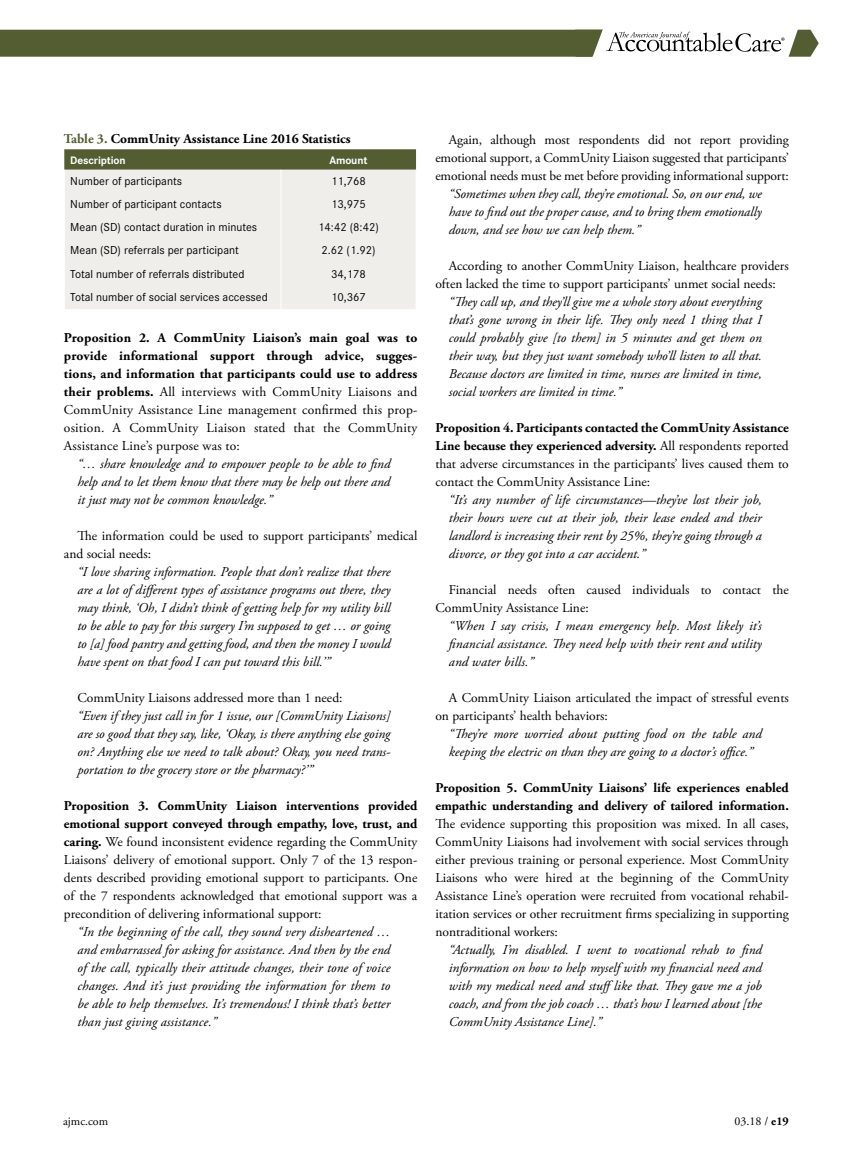
<style>
.page{position:relative;width:851px;height:1161px;background:#fff}
.page>*{position:absolute;margin:0;border:0;box-sizing:border-box;transform-origin:0 0}
.t1{font:italic 13.5px/18px "Adobe Garamond Pro";color:#000;text-align:justify}
.t2{font:13.5px/18px "Adobe Garamond Pro";color:#000;text-align:justify}
.t3{font:700 13.5px/18px "Adobe Garamond Pro";color:#000}
.t4{font:12px "Corporate S";color:#000}
.t5{font:12px "Adobe Garamond Pro";color:#000}
.t6{font:700 11.25px "Corporate S";letter-spacing:-.01em;color:#fff}
.s1{color:#545d32}
.s2{font-weight:700}
</style>
<div class="page">
<svg style="left:0;top:29px;width:818px;height:28px"></svg>
<svg style="left:64px;top:149px;width:352px;height:160px;background:#dbdbd2"></svg>
<p class="t3" style="left:64px;top:130px;width:288px"><span class="s1">Table 3.</span> CommUnity Assistance Line 2016 Statistics</p>
<p class="t6" style="left:70px;top:154px;width:57px">Description</p>
<p class="t6" style="left:329px;top:154px;width:40px">Amount</p>
<p class="t4" style="left:70px;top:174px;width:113px">Number of participants</p>
<p class="t4" style="left:331px;top:174px;width:36px">11,768</p>
<p class="t4" style="left:70px;top:197px;width:153px">Number of participant contacts</p>
<p class="t4" style="left:331px;top:197px;width:36px">13,975</p>
<p class="t4" style="left:70px;top:220px;width:188px">Mean (SD) contact duration in minutes</p>
<p class="t4" style="left:318px;top:220px;width:62px">14:42 (8:42)</p>
<p class="t4" style="left:70px;top:244px;width:170px">Mean (SD) referrals per participant</p>
<p class="t4" style="left:321px;top:244px;width:56px">2.62 (1.92)</p>
<p class="t4" style="left:70px;top:267px;width:176px">Total number of referrals distributed</p>
<p class="t4" style="left:331px;top:267px;width:36px">34,178</p>
<p class="t4" style="left:70px;top:290px;width:199px">Total number of social services accessed</p>
<p class="t4" style="left:331px;top:290px;width:36px">10,367</p>
<p class="t2" style="left:64px;top:329px;width:355px"><span class="s2">Proposition 2. A CommUnity Liaison’s main goal was to provide informational support through advice, sugges&shy;tions, and information that participants could use to address their problems.</span> All interviews with CommUnity Liaisons and CommUnity Assistance Line management confirmed this prop&shy;osition. A CommUnity Liaison stated that the CommUnity Assistance Line’s purpose was to:</p>
<p class="t1" style="left:77px;top:455px;width:314px">“… share knowledge and to empower people to be able to find help and to let them know that there may be help out there and it just may not be common knowledge.”</p>
<p class="t2" style="left:64px;top:527px;width:355px;text-indent:14px">The information could be used to support participants’ medical and social needs:</p>
<p class="t1" style="left:77px;top:563px;width:314px">“I love sharing information. People that don’t realize that there are a lot of different types of assistance programs out there, they may think, ‘Oh, I didn’t think of getting help for my utility bill to be able to pay for this surgery I’m supposed to get … or going to [a] food pantry and getting food, and then the money I would have spent on that food I can put toward this bill.’”</p>
<p class="t2" style="left:77px;top:689px;width:267px">CommUnity Liaisons addressed more than 1 need:</p>
<p class="t1" style="left:77px;top:707px;width:314px">“Even if they just call in for 1 issue, our [CommUnity Liaisons] are so good that they say, like, ‘Okay, is there anything else going on? Anything else we need to talk about? Okay, you need trans&shy;portation to the grocery store or the pharmacy?’”</p>
<p class="t2" style="left:64px;top:797px;width:355px"><span class="s2">Proposition 3. CommUnity Liaison interventions provided emotional support conveyed through empathy, love, trust, and caring.</span> We found inconsistent evidence regarding the CommUnity Liaisons’ delivery of emotional support. Only 7 of the 13 respon&shy;dents described providing emotional support to participants. One of the 7 respondents acknowledged that emotional support was a precondition of delivering informational support:</p>
<p class="t1" style="left:77px;top:923px;width:314px">“In the beginning of the call, they sound very disheartened … and embarrassed for asking for assistance. And then by the end of the call, typically their attitude changes, their tone of voice changes. And it’s just providing the information for them to be able to help themselves. It’s tremendous! I think that’s better than just giving assistance.”</p>
<p class="t2" style="left:435px;top:131px;width:355px;text-indent:14px">Again, although most respondents did not report providing emotional support, a CommUnity Liaison suggested that participants’ emotional needs must be met before providing informational support:</p>
<p class="t1" style="left:449px;top:185px;width:314px">“Sometimes when they call, they’re emotional. So, on our end, we have to find out the proper cause, and to bring them emotionally down, and see how we can help them.”</p>
<p class="t2" style="left:435px;top:257px;width:355px;text-indent:14px">According to another CommUnity Liaison, healthcare providers often lacked the time to support participants’ unmet social needs:</p>
<p class="t1" style="left:449px;top:293px;width:314px">“They call up, and they’ll give me a whole story about everything that’s gone wrong in their life. They only need 1 thing that I could probably give [to them] in 5 minutes and get them on their way, but they just want somebody who’ll listen to all that.<br>Because doctors are limited in time, nurses are limited in time, social workers are limited in time.”</p>
<p class="t2" style="left:435px;top:419px;width:355px"><span class="s2">Proposition 4. Participants contacted the CommUnity Assistance Line because they experienced adversity.</span> All respondents reported that adverse circumstances in the participants’ lives caused them to contact the CommUnity Assistance Line:</p>
<p class="t1" style="left:449px;top:491px;width:314px">“It’s any number of life circumstances—they’ve lost their job, their hours were cut at their job, their lease ended and their landlord is increasing their rent by 25%, they’re going through a divorce, or they got into a car accident.”</p>
<p class="t2" style="left:435px;top:581px;width:355px;text-indent:14px">Financial needs often caused individuals to contact the<br>CommUnity Assistance Line:</p>
<p class="t1" style="left:449px;top:617px;width:314px">“When I say crisis, I mean emergency help. Most likely it’s financial assistance. They need help with their rent and utility and water bills.”</p>
<p class="t2" style="left:435px;top:689px;width:355px;text-indent:14px">A CommUnity Liaison articulated the impact of stressful events on participants’ health behaviors:</p>
<p class="t1" style="left:449px;top:725px;width:314px">“They’re more worried about putting food on the table and keeping the electric on than they are going to a doctor’s office.”</p>
<p class="t3" style="left:435px;top:779px;width:355px">Proposition 5. CommUnity Liaisons’ life experiences enabled empathic understanding and delivery of tailored information.</p>
<p class="t2" style="left:435px;top:815px;width:355px">The evidence supporting this proposition was mixed. In all cases, CommUnity Liaisons had involvement with social services through either previous training or personal experience. Most CommUnity Liaisons who were hired at the beginning of the CommUnity Assistance Line’s operation were recruited from vocational rehabil&shy;itation services or other recruitment firms specializing in supporting nontraditional workers:</p>
<p class="t1" style="left:449px;top:941px;width:314px">“Actually, I’m disabled. I went to vocational rehab to find information on how to help myself with my financial need and with my medical need and stufflike that. They gave me a job coach, and from the job coach … that’s how I learned about [the CommUnity Assistance Line].”</p>
<p class="t5" style="left:63px;top:1114px;width:47px">ajmc.com</p>
<p class="t5" style="left:734px;top:1114px;width:56px">03.18 / <span class="s2">e19</span></p>
</div>
